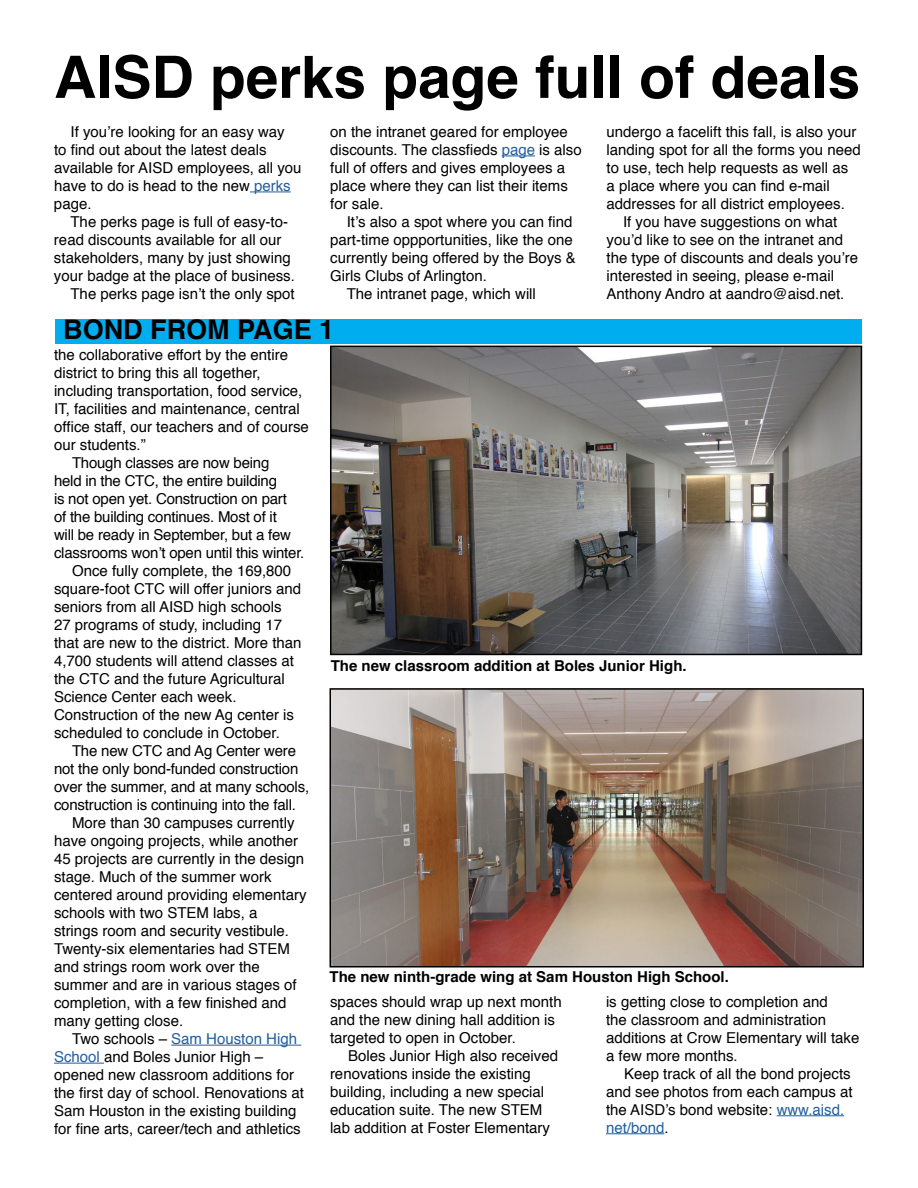
<style>
.page{position:relative;width:918px;height:1188px;background:#fff}
.page>*{position:absolute;margin:0;border:0;box-sizing:border-box;transform-origin:0 0}
.t1{font:700 58.5px "Helvetica";color:#000}
.t2{font:700 27px "Helvetica";color:#000}
.t3{font:15px/18px "Helvetica";color:#000}
.t4{font:700 15px "Helvetica";color:#000}
.t5{font:15px "Helvetica";color:#215e9e}
.s1{color:#215e9e}
.s2{color:#000}
</style>
<div class="page">
<hr style="left:171px;top:1045px;width:130px;height:1px;background:#215e9e">
<hr style="left:54px;top:1063px;width:50px;height:1px;background:#215e9e">
<hr style="left:777px;top:1115px;width:67px;height:1px;background:#215e9e">
<hr style="left:606px;top:1133px;width:58px;height:1px;background:#215e9e">
<img style="left:333px;top:349px;width:526px;height:303px">
<div style="left:330px;top:346px;width:532px;height:309px;border:2px solid #000"></div>
<img style="left:333px;top:691px;width:528px;height:274px">
<div style="left:330px;top:688px;width:534px;height:280px;border:2px solid #000"></div>
<div style="left:56px;top:319px;width:806px;height:24px;background:#00aeef"></div>
<hr style="left:250px;top:192px;width:41px;height:1px;background:#215e9e">
<hr style="left:502px;top:156px;width:33px;height:1px;background:#215e9e">
<h1 class="t1" style="left:54px;top:30px;width:808px">AISD perks page full of deals</h1>
<p class="t3" style="left:54px;top:123px;width:249px;text-indent:17px">If you’re looking for an easy way<br>to find out about the latest deals available for AISD employees, all you have to do is head to the new <span class="s1">perks </span>page.</p>
<p class="t3" style="left:70px;top:213px;width:219px">The perks page is full of easy-to-</p>
<p class="t3" style="left:54px;top:231px;width:229px">read discounts available for all our</p>
<p class="t3" style="left:54px;top:249px;width:238px">stakeholders, many by just showing</p>
<p class="t3" style="left:54px;top:267px;width:242px">your badge at the place of business.</p>
<p class="t3" style="left:70px;top:285px;width:226px">The perks page isn’t the only spot</p>
<p class="t3" style="left:330px;top:123px;width:253px">on the intranet geared for employee discounts. The classfieds <span class="s1">page</span> is also full of offers and gives employees a place where they can list their items for sale.</p>
<p class="t3" style="left:347px;top:213px;width:227px">It’s also a spot where you can find</p>
<p class="t3" style="left:330px;top:231px;width:244px">part-time oppportunities, like the one</p>
<p class="t3" style="left:330px;top:249px;width:247px">currently being offered by the Boys &amp;</p>
<p class="t3" style="left:330px;top:267px;width:158px">Girls Clubs of Arlington.</p>
<p class="t3" style="left:347px;top:285px;width:191px">The intranet page, which will</p>
<h2 class="t2" style="left:63px;top:308px;width:273px">BOND FROM PAGE 1</h2>
<p class="t3" style="left:607px;top:123px;width:252px">undergo a facelift this fall, is also your</p>
<p class="t3" style="left:607px;top:141px;width:256px">landing spot for all the forms you need</p>
<p class="t3" style="left:607px;top:159px;width:243px">to use, tech help requests as well as</p>
<p class="t3" style="left:607px;top:177px;width:225px">a place where you can find e-mail</p>
<p class="t3" style="left:607px;top:195px;width:240px">addresses for all district employees.</p>
<p class="t3" style="left:623px;top:213px;width:216px">If you have suggestions on what</p>
<p class="t3" style="left:607px;top:231px;width:238px">you’d like to see on the intranet and</p>
<p class="t3" style="left:607px;top:249px;width:253px">the type of discounts and deals you’re</p>
<p class="t3" style="left:607px;top:267px;width:229px">interested in seeing, please e-mail</p>
<p class="t3" style="left:607px;top:285px;width:239px">Anthony Andro at aandro@aisd.net.</p>
<p class="t3" style="left:54px;top:346px;width:236px">the collaborative effort by the entire</p>
<p class="t3" style="left:54px;top:364px;width:208px">district to bring this all together,</p>
<p class="t3" style="left:54px;top:382px;width:250px">including transportation, food service,</p>
<p class="t3" style="left:54px;top:400px;width:247px">IT, facilities and maintenance, central</p>
<p class="t3" style="left:54px;top:418px;width:256px">office staff, our teachers and of course</p>
<p class="t3" style="left:54px;top:436px;width:93px">our students.”</p>
<p class="t3" style="left:72px;top:454px;width:199px">Though classes are now being</p>
<p class="t3" style="left:54px;top:472px;width:225px">held in the CTC, the entire building</p>
<p class="t3" style="left:54px;top:490px;width:234px">is not open yet. Construction on part</p>
<p class="t3" style="left:54px;top:508px;width:224px">of the building continues. Most of it</p>
<p class="t3" style="left:54px;top:526px;width:239px">will be ready in September, but a few</p>
<p class="t3" style="left:54px;top:544px;width:252px">classrooms won’t open until this winter.</p>
<p class="t3" style="left:72px;top:562px;width:221px">Once fully complete, the 169,800</p>
<p class="t3" style="left:54px;top:580px;width:249px">square-foot CTC will offer juniors and</p>
<p class="t3" style="left:54px;top:598px;width:229px">seniors from all AISD high schools</p>
<p class="t3" style="left:54px;top:616px;width:230px">27 programs of study, including 17</p>
<p class="t3" style="left:54px;top:634px;width:249px">that are new to the district. More than</p>
<p class="t3" style="left:54px;top:652px;width:242px">4,700 students will attend classes at</p>
<p class="t3" style="left:54px;top:670px;width:232px">the CTC and the future Agricultural</p>
<p class="t3" style="left:54px;top:688px;width:184px">Science Center each week.</p>
<p class="t3" style="left:54px;top:706px;width:242px">Construction of the new Ag center is</p>
<p class="t3" style="left:54px;top:724px;width:227px">scheduled to conclude in October.</p>
<p class="t3" style="left:72px;top:742px;width:226px">The new CTC and Ag Center were</p>
<p class="t3" style="left:54px;top:760px;width:246px">not the only bond-funded construction</p>
<p class="t3" style="left:54px;top:778px;width:257px">over the summer, and at many schools,</p>
<p class="t3" style="left:54px;top:796px;width:244px">construction is continuing into the fall.</p>
<p class="t3" style="left:72px;top:814px;width:224px">More than 30 campuses currently</p>
<p class="t3" style="left:54px;top:832px;width:246px">have ongoing projects, while another</p>
<p class="t3" style="left:54px;top:850px;width:252px">45 projects are currently in the design</p>
<p class="t3" style="left:54px;top:868px;width:219px">stage. Much of the summer work</p>
<p class="t3" style="left:54px;top:886px;width:254px">centered around providing elementary</p>
<p class="t3" style="left:54px;top:904px;width:205px">schools with two STEM labs, a</p>
<p class="t3" style="left:54px;top:922px;width:237px">strings room and security vestibule.</p>
<p class="t3" style="left:54px;top:940px;width:237px">Twenty-six elementaries had STEM</p>
<p class="t3" style="left:54px;top:958px;width:207px">and strings room work over the</p>
<p class="t3" style="left:54px;top:976px;width:244px">summer and are in various stages of</p>
<p class="t3" style="left:54px;top:994px;width:234px">completion, with a few finished and</p>
<p class="t3" style="left:54px;top:1012px;width:131px">many getting close.</p>
<p class="t5" style="left:72px;top:1027px;width:227px"><span class="s2">Two schools –</span> Sam Houston High</p>
<p class="t3" style="left:54px;top:1048px;width:211px"><span class="s1">School</span> and Boles Junior High –</p>
<p class="t3" style="left:54px;top:1066px;width:242px">opened new classroom additions for</p>
<p class="t3" style="left:54px;top:1084px;width:252px">the first day of school. Renovations at</p>
<p class="t3" style="left:54px;top:1102px;width:244px">Sam Houston in the existing building</p>
<p class="t3" style="left:54px;top:1120px;width:248px">for fine arts, career/tech and athletics</p>
<p class="t4" style="left:331px;top:654px;width:357px">The new classroom addition at Boles Junior High.</p>
<p class="t4" style="left:330px;top:965px;width:401px">The new ninth-grade wing at Sam Houston High School.</p>
<p class="t3" style="left:330px;top:993px;width:233px">spaces should wrap up next month and the new dining hall addition is targeted to open in October.</p>
<p class="t3" style="left:330px;top:1047px;width:230px;text-indent:18px">Boles Junior High also received renovations inside the existing building, including a new special education suite. The new STEM lab addition at Foster Elementary</p>
<p class="t3" style="left:606px;top:993px;width:255px">is getting close to completion and<br>the classroom and administration additions at Crow Elementary will take a few more months.</p>
<p class="t3" style="left:606px;top:1065px;width:248px;text-indent:18px">Keep track of all the bond projects and see photos from each campus at the AISD’s bond website: <span class="s1">www.aisd. net/bond</span>.</p>
</div>
